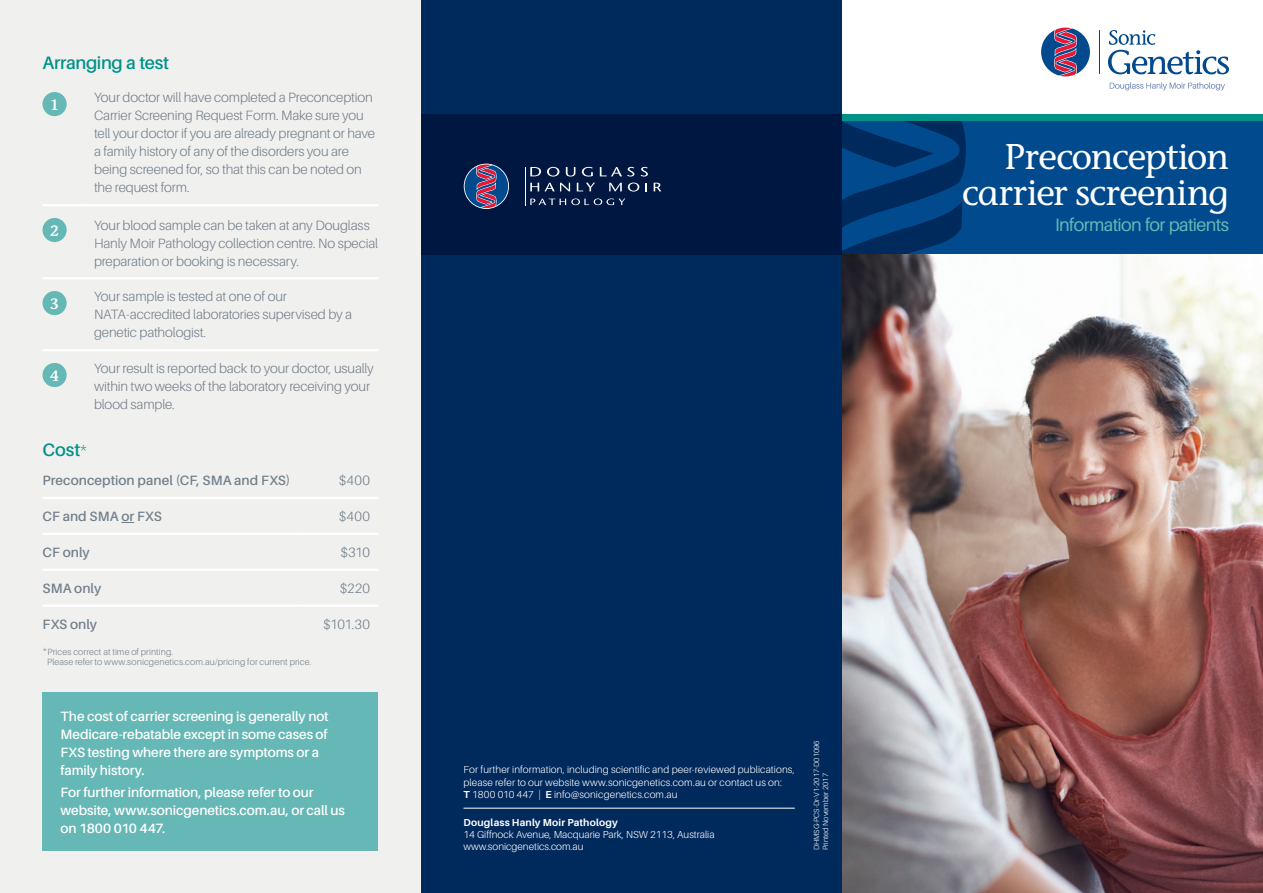
<style>
.page{position:relative;width:1263px;height:893px;background:#fff}
.page>*{position:absolute;margin:0;border:0;box-sizing:border-box;transform-origin:0 0}
.Main_Header{font:500 37.5px/36px "Stone Informal EF";letter-spacing:-.035em;color:#fff;text-align:right}
.Main_Header-2{font:18px "Aileron";letter-spacing:-.035em;color:#65b8b5}
.Sub_Heading{font:600 18px "Aileron";letter-spacing:-.02em;color:#009189}
.Sub-heading_colour{font:600 18px "Aileron";color:#009189}
.Points__Back{font:15.75px "Stone Informal EF Sem Bol";color:#fff}
.Main_Body{font:300 13.5px/18px "Aileron";letter-spacing:-.01em;color:#727f8a}
.Main_Body-2{font:600 13.5px/18px "Aileron";letter-spacing:-.005em;color:#fff}
.Main_Body__table{font:600 13.5px "Aileron";letter-spacing:.005em;color:#727f8a}
.Main_body_grey{font:300 13.5px "Aileron";letter-spacing:.005em;color:#727f8a}
.t1{font:300 10.2px/12.1px "Aileron";letter-spacing:.005em;color:#fff}
.t2{font:700 10.2px "Aileron";letter-spacing:.015em;color:#fff}
.Main_body_grey-2{font:300 9px/10.5px "Aileron";letter-spacing:.015em;color:#727f8a}
.t3{font:300 7.5px "Aileron";color:#fff}
.s1{font-weight:700}
</style>
<div class="page">
<img style="left:842px;top:254px;width:421px;height:639px">
<div style="left:842px;top:115px;width:421px;height:6px;background:#009189"></div>
<div style="left:842px;top:121px;width:421px;height:133px;background:#004a8d"></div>
<svg style="left:842px;top:121px;width:124px;height:133px"></svg>
<div style="left:421px;top:0;width:421px;height:893px;background:#00295c"></div>
<div style="left:421px;top:115px;width:421px;height:140px;background:#001742"></div>
<div style="left:0;top:0;width:421px;height:893px;background:#f0f1ef"></div>
<hr style="left:1100px;top:30px;width:1px;height:44px;background:#004a8d">
<svg style="left:1041px;top:28px;width:49px;height:48px"></svg>
<svg style="left:1108px;top:30px;width:121px;height:44px"></svg>
<svg style="left:1110px;top:82px;width:115px;height:8px"></svg>
<hr style="left:43px;top:204px;width:42px;height:2px;background:#fff">
<hr style="left:85px;top:204px;width:293px;height:2px;background:#fff">
<hr style="left:43px;top:277px;width:42px;height:2px;background:#fff">
<hr style="left:85px;top:277px;width:293px;height:2px;background:#fff">
<hr style="left:43px;top:349px;width:42px;height:2px;background:#fff">
<hr style="left:85px;top:349px;width:293px;height:2px;background:#fff">
<div style="left:43px;top:92px;width:24px;height:24px;background:#65b8b5;border-radius:50%"></div>
<div style="left:43px;top:218px;width:24px;height:24px;background:#65b8b5;border-radius:50%"></div>
<div style="left:43px;top:291px;width:24px;height:24px;background:#65b8b5;border-radius:50%"></div>
<div style="left:43px;top:363px;width:24px;height:24px;background:#65b8b5;border-radius:50%"></div>
<hr style="left:43px;top:497px;width:254px;height:2px;background:#fff">
<hr style="left:297px;top:497px;width:81px;height:2px;background:#fff">
<hr style="left:43px;top:533px;width:254px;height:2px;background:#fff">
<hr style="left:297px;top:533px;width:81px;height:2px;background:#fff">
<hr style="left:43px;top:569px;width:254px;height:2px;background:#fff">
<hr style="left:297px;top:569px;width:81px;height:2px;background:#fff">
<hr style="left:43px;top:605px;width:254px;height:2px;background:#fff">
<hr style="left:297px;top:605px;width:81px;height:2px;background:#fff">
<svg style="left:121px;top:522px;width:13px;height:1px"></svg>
<div style="left:43px;top:692px;width:335px;height:159px;background:#65b8b5"></div>
<hr style="left:463px;top:808px;width:332px;height:1px;background:#fff">
<svg style="left:463px;top:163px;width:46px;height:46px"></svg>
<div style="left:464px;top:164px;width:44px;height:44px;background:#004a8d;border-radius:50%"></div>
<svg style="left:475px;top:164px;width:22px;height:45px"></svg>
<hr style="left:526px;top:167px;width:1px;height:38px;background:#fff">
<svg style="left:530px;top:167px;width:11px;height:9px"></svg>
<svg style="left:547px;top:167px;width:12px;height:10px"></svg>
<svg style="left:566px;top:167px;width:9px;height:10px"></svg>
<svg style="left:582px;top:167px;width:11px;height:10px"></svg>
<svg style="left:600px;top:167px;width:34px;height:10px"></svg>
<svg style="left:640px;top:167px;width:8px;height:10px"></svg>
<svg style="left:530px;top:198px;width:95px;height:7px"></svg>
<svg style="left:530px;top:183px;width:40px;height:8px"></svg>
<svg style="left:577px;top:183px;width:18px;height:8px"></svg>
<svg style="left:609px;top:183px;width:13px;height:8px"></svg>
<svg style="left:628px;top:183px;width:11px;height:9px"></svg>
<svg style="left:645px;top:183px;width:2px;height:8px"></svg>
<svg style="left:654px;top:183px;width:7px;height:9px"></svg>
<p class="Sub_Heading" style="left:43px;top:53px;width:128px">Arranging a test</p>
<p class="Points__Back" style="left:50px;top:95px;width:11px">1</p>
<p class="Main_Body" style="left:94px;top:89px;width:283px">Your doctor will have completed a Preconception Carrier Screening Request Form. Make sure you tell your doctor if you are already pregnant or have a family history of any of the disorders you are being screened for, so that this can be noted on the request form.</p>
<p class="Points__Back" style="left:50px;top:221px;width:11px">2</p>
<p class="Main_Body" style="left:94px;top:216px;width:286px">Your blood sample can be taken at any Douglass<br>Hanly Moir Pathology collection centre. No special preparation or booking is necessary.</p>
<p class="Points__Back" style="left:50px;top:294px;width:11px">3</p>
<p class="Main_Body" style="left:94px;top:288px;width:260px">Your sample is tested at one of our<br>NATA-accredited laboratories supervised by a genetic pathologist.</p>
<p class="Points__Back" style="left:50px;top:366px;width:11px">4</p>
<p class="Main_Body" style="left:94px;top:360px;width:281px">Your result is reported back to your doctor, usually within two weeks of the laboratory receiving your blood sample.</p>
<p class="Sub-heading_colour" style="left:43px;top:440px;width:47px">Cost<sup>*</sup></p>
<p class="Main_Body__table" style="left:43px;top:473px;width:249px">Preconception panel (CF, SMA and FXS)</p>
<p class="Main_body_grey" style="left:339px;top:473px;width:33px">$400</p>
<p class="Main_Body__table" style="left:43px;top:509px;width:121px">CF and SMA or FXS</p>
<p class="Main_body_grey" style="left:339px;top:509px;width:33px">$400</p>
<p class="Main_Body__table" style="left:43px;top:545px;width:49px">CF only</p>
<p class="Main_body_grey" style="left:340px;top:545px;width:31px">$310</p>
<p class="Main_Body__table" style="left:43px;top:581px;width:60px">SMA only</p>
<p class="Main_body_grey" style="left:340px;top:581px;width:32px">$220</p>
<p class="Main_Body__table" style="left:43px;top:617px;width:56px">FXS only</p>
<p class="Main_body_grey" style="left:323px;top:617px;width:48px">$101.30</p>
<p class="Main_body_grey-2" style="left:47px;top:646px;width:266px;text-indent:-4px">*Prices correct at time of printing.<br>Please refer to www.sonicgenetics.com.au/pricing for current price.</p>
<p class="Main_Body-2" style="left:61px;top:707px;width:270px">The cost of carrier screening is generally not Medicare-rebatable except in some cases of FXS testing where there are symptoms or a family history.</p>
<p class="Main_Body-2" style="left:61px;top:783px;width:286px">For further information, please refer to our website, www.sonicgenetics.com.au, or call us on 1800 010 447.</p>
<p class="t1" style="left:463px;top:764px;width:333px">For further information, including scientific and peer-reviewed publications, please refer to our website www.sonicgenetics.com.au or contact us on:</p>
<p class="t1" style="left:463px;top:788px;width:215px"><span class="s1">T</span> 1800 010 447 | <span class="s1">E</span> info@sonicgenetics.com.au</p>
<p class="t2" style="left:463px;top:817px;width:156px">Douglass Hanly Moir Pathology</p>
<p class="t1" style="left:463px;top:829px;width:253px">14 Giffnock Avenue, Macquarie Park, NSW 2113, Australia</p>
<p class="t1" style="left:463px;top:841px;width:122px">www.sonicgenetics.com.au</p>
<p class="t3" style="left:812px;top:850px;width:111px;rotate:-90deg">DHMSG-PCS-Dr-V1-2017-D01096</p>
<p class="t3" style="left:821px;top:850px;width:79px;rotate:-90deg">Printed November 2017</p>
<p class="Main_Header" style="left:962px;top:138px;width:269px">Preconception carrier screening</p>
<p class="Main_Header-2" style="left:1055px;top:215px;width:175px">Information for patients</p>
</div>
